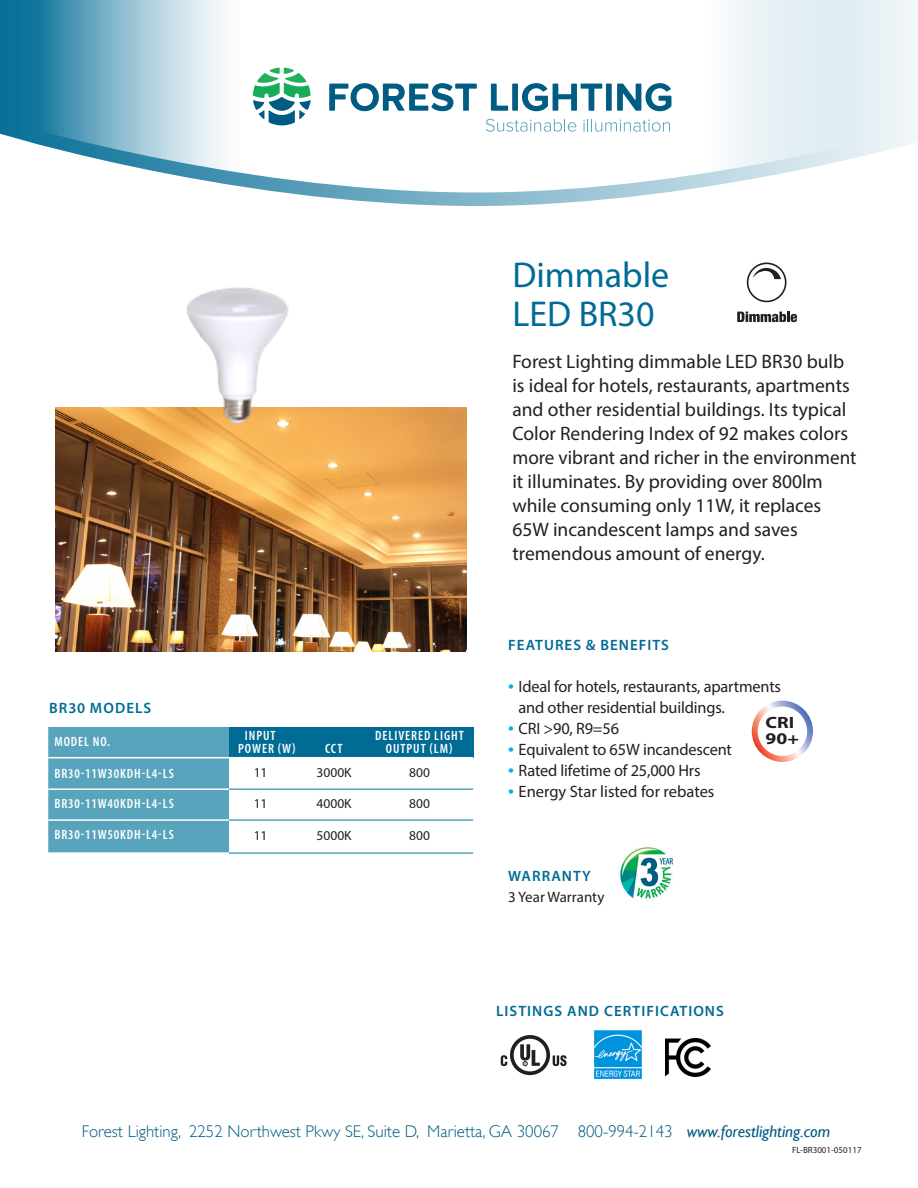
<style>
.page{position:relative;width:918px;height:1188px;background:#fff}
.page>*{position:absolute;margin:0;border:0;box-sizing:border-box;transform-origin:0 0}
.product_name{font:36px "Myriad Pro";color:#006b95}
.intro{font:19.5px/24px "Myriad Pro";color:#231f20}
.t1{font:300 16.95px "Gill Sans";color:#005c83}
.t2{font:16.5px/21px "Myriad Pro";letter-spacing:-.01em;color:#231f20}
.t3{font:700 16.35px/15.8px "Myriad Pro";color:#231f20;scale:1.2 1}
.subhead{font:600 15px "Myriad Pro";letter-spacing:.07em;color:#006b95}
.t4{font:15px "Myriad Pro";color:#231f20}
.table_head{font:600 condensed 13.5px "Myriad Pro";letter-spacing:.07em;color:#fff}
.product_number_table{font:13.5px "Myriad Pro";color:#231f20}
.contact_copy{font:9px "Myriad Pro";color:#231f20}
.s1{font-size:21px;color:#00aeef}
.s2{font-weight:400;font-style:italic}
</style>
<div class="page">
<svg style="left:0;top:0;width:918px;height:206px"></svg>
<svg style="left:329px;top:83px;width:148px;height:28px"></svg>
<svg style="left:491px;top:84px;width:17px;height:27px"></svg>
<div style="left:512px;top:84px;width:6px;height:27px;background:#005c83"></div>
<svg style="left:522px;top:83px;width:80px;height:28px"></svg>
<div style="left:606px;top:84px;width:6px;height:27px;background:#005c83"></div>
<svg style="left:617px;top:83px;width:54px;height:28px"></svg>
<svg style="left:486px;top:119px;width:90px;height:13px"></svg>
<svg style="left:583px;top:119px;width:87px;height:13px"></svg>
<svg style="left:253px;top:68px;width:58px;height:57px"></svg>
<div style="left:48px;top:727px;width:181px;height:125px;background:#58a4bc"></div>
<div style="left:229px;top:727px;width:244px;height:31px;background:#006b95"></div>
<hr style="left:48px;top:788px;width:181px;height:2px;background:#fff">
<hr style="left:48px;top:819px;width:181px;height:2px;background:#fff">
<hr style="left:48px;top:757px;width:181px;height:1px;background:#fff">
<hr style="left:229px;top:757px;width:244px;height:1px;background:#fff">
<hr style="left:229px;top:788px;width:244px;height:2px;background:#58a4bc">
<hr style="left:229px;top:819px;width:244px;height:2px;background:#58a4bc">
<hr style="left:229px;top:852px;width:244px;height:2px;background:#58a4bc">
<img style="left:620px;top:847px;width:53px;height:52px">
<img style="left:640px;top:858px;width:18px;height:28px">
<svg style="left:737px;top:312px;width:60px;height:10px"></svg>
<div style="left:747px;top:263px;width:40px;height:39px;border:2px solid #231f20;border-radius:50%"></div>
<svg style="left:753px;top:268px;width:28px;height:11px"></svg>
<svg style="left:553px;top:1055px;width:14px;height:11px"></svg>
<svg style="left:510px;top:1035px;width:40px;height:40px"></svg>
<div style="left:514px;top:1039px;width:32px;height:32px;background:#fff;border-radius:50%"></div>
<svg style="left:520px;top:1044px;width:20px;height:22px"></svg>
<svg style="left:501px;top:1055px;width:6px;height:11px"></svg>
<img style="left:594px;top:1030px;width:48px;height:49px">
<img style="left:665px;top:1039px;width:46px;height:38px">
<svg style="left:752px;top:701px;width:61px;height:61px"></svg>
<div style="left:758px;top:707px;width:49px;height:49px;background:#fff;border-radius:50%"></div>
<img style="left:55px;top:407px;width:412px;height:245px">
<img style="left:166px;top:287px;width:143px;height:141px">
<p class="subhead" style="left:49px;top:698px;width:104px">BR30 MODELS</p>
<p class="table_head" style="left:54px;top:733px;width:57px">MODEL NO.</p>
<p class="table_head" style="left:54px;top:765px;width:121px">BR30-11W30KDH-L4-LS</p>
<p class="table_head" style="left:54px;top:796px;width:121px">BR30-11W40KDH-L4-LS</p>
<p class="table_head" style="left:54px;top:826px;width:121px">BR30-11W50KDH-L4-LS</p>
<p class="table_head" style="left:245px;top:727px;width:32px">INPUT</p>
<p class="table_head" style="left:375px;top:727px;width:90px">DELIVERED LIGHT</p>
<p class="table_head" style="left:238px;top:741px;width:59px">POWER (W)</p>
<p class="table_head" style="left:325px;top:741px;width:19px">CCT</p>
<p class="table_head" style="left:386px;top:741px;width:68px">OUTPUT (LM)</p>
<p class="product_number_table" style="left:254px;top:764px;width:15px">11</p>
<p class="product_number_table" style="left:317px;top:764px;width:37px">3000K</p>
<p class="product_number_table" style="left:409px;top:764px;width:22px">800</p>
<p class="product_number_table" style="left:254px;top:795px;width:15px">11</p>
<p class="product_number_table" style="left:317px;top:795px;width:37px">4000K</p>
<p class="product_number_table" style="left:409px;top:795px;width:22px">800</p>
<p class="product_number_table" style="left:254px;top:827px;width:15px">11</p>
<p class="product_number_table" style="left:317px;top:827px;width:37px">5000K</p>
<p class="product_number_table" style="left:409px;top:827px;width:22px">800</p>
<p class="product_name" style="left:512px;top:252px;width:158px">Dimmable</p>
<p class="product_name" style="left:512px;top:291px;width:144px">LED BR30</p>
<p class="intro" style="left:512px;top:349px;width:346px">Forest Lighting dimmable LED BR30 bulb is ideal for hotels, restaurants, apartments and other residential buildings. Its typical Color Rendering Index of 92 makes colors more vibrant and richer in the environment it illuminates. By providing over 800lm while consuming only 11W, it replaces 65W incandescent lamps and saves tremendous amount of energy.</p>
<p class="subhead" style="left:508px;top:635px;width:162px">FEATURES &amp; BENEFITS</p>
<p class="t2" style="left:519px;top:676px;width:264px;text-indent:-11px"><span class="s1">•</span> Ideal for hotels, restaurants, apartments and other residential buildings.</p>
<p class="t2" style="left:508px;top:718px;width:113px"><span class="s1">•</span> CRI &gt;90, R9=56</p>
<p class="t2" style="left:508px;top:739px;width:225px"><span class="s1">•</span> Equivalent to 65W incandescent</p>
<p class="t2" style="left:508px;top:760px;width:194px"><span class="s1">•</span> Rated lifetime of 25,000 Hrs</p>
<p class="t2" style="left:508px;top:781px;width:208px"><span class="s1">•</span> Energy Star listed for rebates</p>
<p class="t3" style="left:766px;top:714px;width:29px">CRI<br>90+</p>
<p class="subhead" style="left:508px;top:866px;width:84px">WARRANTY</p>
<p class="t4" style="left:508px;top:888px;width:98px">3 Year Warranty</p>
<p class="subhead" style="left:496px;top:1001px;width:229px">LISTINGS AND CERTIFICATIONS</p>
<p class="t1" style="left:82px;top:1121px;width:750px">Forest Lighting, 2252 Northwest Pkwy SE, Suite D, Marietta, GA 30067 800-994-2143 <span class="s2">www.forestlighting.com</span></p>
<p class="contact_copy" style="left:792px;top:1145px;width:71px">FL-BR3001-050117</p>
</div>
